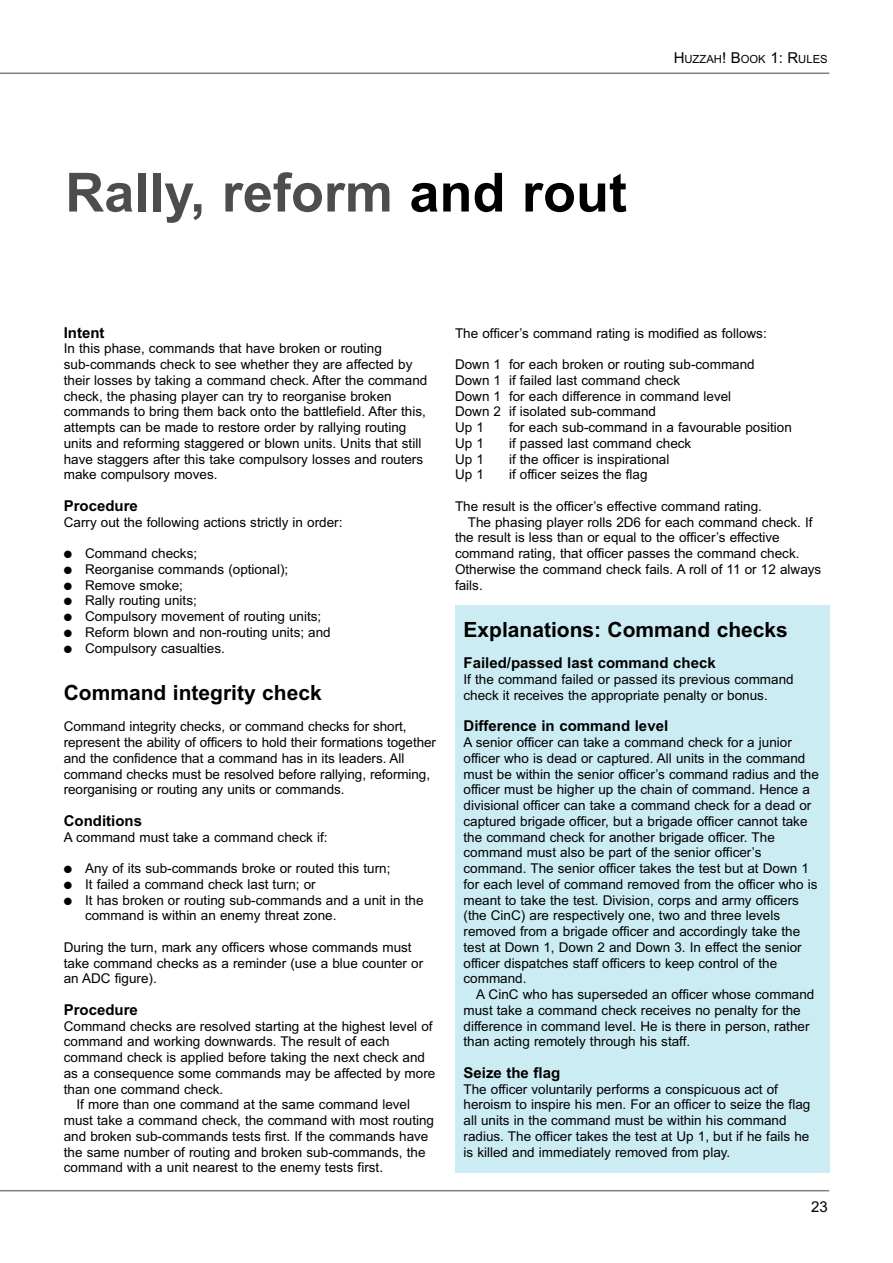
<style>
.page{position:relative;width:893px;height:1263px;background:#fff}
.page>*{position:absolute;margin:0;border:0;box-sizing:border-box;transform-origin:0 0}
.t1{font:700 54px "Arial";color:#4d4d4d}
.t2{font:700 21px "Arial";color:#000}
.t3{font:700 15px "Arial";color:#000}
.t4{font:15px "Arial";color:#000}
.t5{font:13.5px/15.8px "Arial";color:#000}
.t6{font:11.25px "Arial";color:#000}
.s1{color:#000}
.s2{font-size:15px}
</style>
<div class="page">
<hr style="left:0;top:73px;width:829px;height:1px;background:#808080">
<hr style="left:0;top:1190px;width:829px;height:1px;background:#808080">
<div style="left:455px;top:605px;width:374px;height:567px;background:#ccecf4"></div>
<h1 class="t1" style="left:65px;top:161px;width:563px">Rally, reform <span class="s1">and rout</span></h1>
<p class="t6" style="left:674px;top:53px;width:155px"><span class="s2">H</span>UZZAH<span class="s2">! B</span>OOK <span class="s2">1: R</span>ULES</p>
<p class="t3" style="left:64px;top:324px;width:42px">Intent</p>
<p class="t5" style="left:64px;top:341px;width:365px">In this phase, commands that have broken or routing sub-commands check to see whether they are affected by their losses by taking a command check. After the command check, the phasing player can try to reorganise broken commands to bring them back onto the battlefield. After this, attempts can be made to restore order by rallying routing units and reforming staggered or blown units. Units that still have staggers after this take compulsory losses and routers make compulsory moves.</p>
<p class="t3" style="left:64px;top:497px;width:76px">Procedure</p>
<p class="t5" style="left:64px;top:514px;width:280px">Carry out the following actions strictly in order:</p>
<p class="t5" style="left:64px;top:545px;width:135px">● Command checks;</p>
<p class="t5" style="left:64px;top:561px;width:226px">● Reorganise commands (optional);</p>
<p class="t5" style="left:64px;top:577px;width:121px">● Remove smoke;</p>
<p class="t5" style="left:64px;top:593px;width:135px">● Rally routing units;</p>
<p class="t5" style="left:64px;top:608px;width:259px">● Compulsory movement of routing units;</p>
<p class="t5" style="left:64px;top:624px;width:269px">● Reform blown and non-routing units; and</p>
<p class="t5" style="left:64px;top:640px;width:163px">● Compulsory casualties.</p>
<h2 class="t2" style="left:64px;top:680px;width:259px">Command integrity check</h2>
<p class="t5" style="left:64px;top:719px;width:374px">Command integrity checks, or command checks for short, represent the ability of officers to hold their formations together and the confidence that a command has in its leaders. All command checks must be resolved before rallying, reforming, reorganising or routing any units or commands.</p>
<p class="t3" style="left:64px;top:812px;width:80px">Conditions</p>
<p class="t5" style="left:64px;top:829px;width:265px">A command must take a command check if:</p>
<p class="t5" style="left:64px;top:860px;width:328px">● Any of its sub-commands broke or routed this turn;</p>
<p class="t5" style="left:64px;top:876px;width:254px">● It failed a command check last turn; or</p>
<p class="t5" style="left:85px;top:892px;width:340px;text-indent:-21px">● It has broken or routing sub-commands and a unit in the command is within an enemy threat zone.</p>
<p class="t5" style="left:64px;top:939px;width:361px">During the turn, mark any officers whose commands must take command checks as a reminder (use a blue counter or an ADC figure).</p>
<p class="t3" style="left:64px;top:1001px;width:76px">Procedure</p>
<p class="t5" style="left:64px;top:1018px;width:370px">Command checks are resolved starting at the highest level of</p>
<p class="t5" style="left:64px;top:1034px;width:327px">command and working downwards. The result of each</p>
<p class="t5" style="left:64px;top:1049px;width:363px">command check is applied before taking the next check and</p>
<p class="t5" style="left:64px;top:1065px;width:373px">as a consequence some commands may be affected by more</p>
<p class="t5" style="left:64px;top:1081px;width:161px">than one command check.</p>
<p class="t5" style="left:77px;top:1097px;width:335px">If more than one command at the same command level</p>
<p class="t5" style="left:64px;top:1112px;width:372px">must take a command check, the command with most routing</p>
<p class="t5" style="left:64px;top:1128px;width:366px">and broken sub-commands tests first. If the commands have</p>
<p class="t5" style="left:64px;top:1144px;width:363px">the same number of routing and broken sub-commands, the</p>
<p class="t5" style="left:64px;top:1160px;width:321px">command with a unit nearest to the enemy tests first.</p>
<p class="t5" style="left:455px;top:325px;width:313px">The officer’s command rating is modified as follows:</p>
<p class="t5" style="left:455px;top:356px;width:301px">Down 1 for each broken or routing sub-command<br>Down 1 if failed last command check<br>Down 1 for each difference in command level<br>Down 2 if isolated sub-command<br>Up 1</p>
<p class="t5" style="left:509px;top:419px;width:284px">for each sub-command in a favourable position</p>
<p class="t5" style="left:455px;top:435px;width:30px">Up 1</p>
<p class="t5" style="left:509px;top:435px;width:184px">if passed last command check</p>
<p class="t5" style="left:455px;top:451px;width:30px">Up 1</p>
<p class="t5" style="left:509px;top:451px;width:162px">if the officer is inspirational</p>
<p class="t5" style="left:455px;top:467px;width:30px">Up 1</p>
<p class="t5" style="left:509px;top:467px;width:140px">if officer seizes the flag</p>
<p class="t5" style="left:455px;top:498px;width:309px">The result is the officer’s effective command rating.</p>
<p class="t5" style="left:468px;top:514px;width:346px">The phasing player rolls 2D6 for each command check. If</p>
<p class="t5" style="left:455px;top:530px;width:326px">the result is less than or equal to the officer’s effective</p>
<p class="t5" style="left:455px;top:545px;width:346px">command rating, that officer passes the command check.</p>
<p class="t5" style="left:455px;top:561px;width:368px">Otherwise the command check fails. A roll of 11 or 12 always</p>
<p class="t5" style="left:455px;top:577px;width:29px">fails.</p>
<h2 class="t2" style="left:463px;top:617px;width:326px">Explanations: Command checks</h2>
<p class="t3" style="left:463px;top:654px;width:254px">Failed/passed last command check</p>
<p class="t5" style="left:463px;top:671px;width:332px">If the command failed or passed its previous command check it receives the appropriate penalty or bonus.</p>
<p class="t3" style="left:463px;top:717px;width:206px">Difference in command level</p>
<p class="t5" style="left:463px;top:734px;width:357px">A senior officer can take a command check for a junior officer who is dead or captured. All units in the command must be within the senior officer’s command radius and the officer must be higher up the chain of command. Hence a divisional officer can take a command check for a dead or captured brigade officer, but a brigade officer cannot take the command check for another brigade officer. The command must also be part of the senior officer’s command. The senior officer takes the test but at Down 1 for each level of command removed from the officer who is meant to take the test. Division, corps and army officers (the CinC) are respectively one, two and three levels removed from a brigade officer and accordingly take the test at Down 1, Down 2 and Down 3. In effect the senior officer dispatches staff officers to keep control of the command.</p>
<p class="t5" style="left:463px;top:986px;width:352px;text-indent:13px">A CinC who has superseded an officer whose command must take a command check receives no penalty for the difference in command level. He is there in person, rather than acting remotely through his staff.</p>
<p class="t3" style="left:463px;top:1064px;width:98px">Seize the flag</p>
<p class="t5" style="left:463px;top:1081px;width:348px">The officer voluntarily performs a conspicuous act of heroism to inspire his men. For an officer to seize the flag all units in the command must be within his command radius. The officer takes the test at Up 1, but if he fails he is killed and immediately removed from play.</p>
<p class="t4" style="left:811px;top:1198px;width:18px">23</p>
</div>
